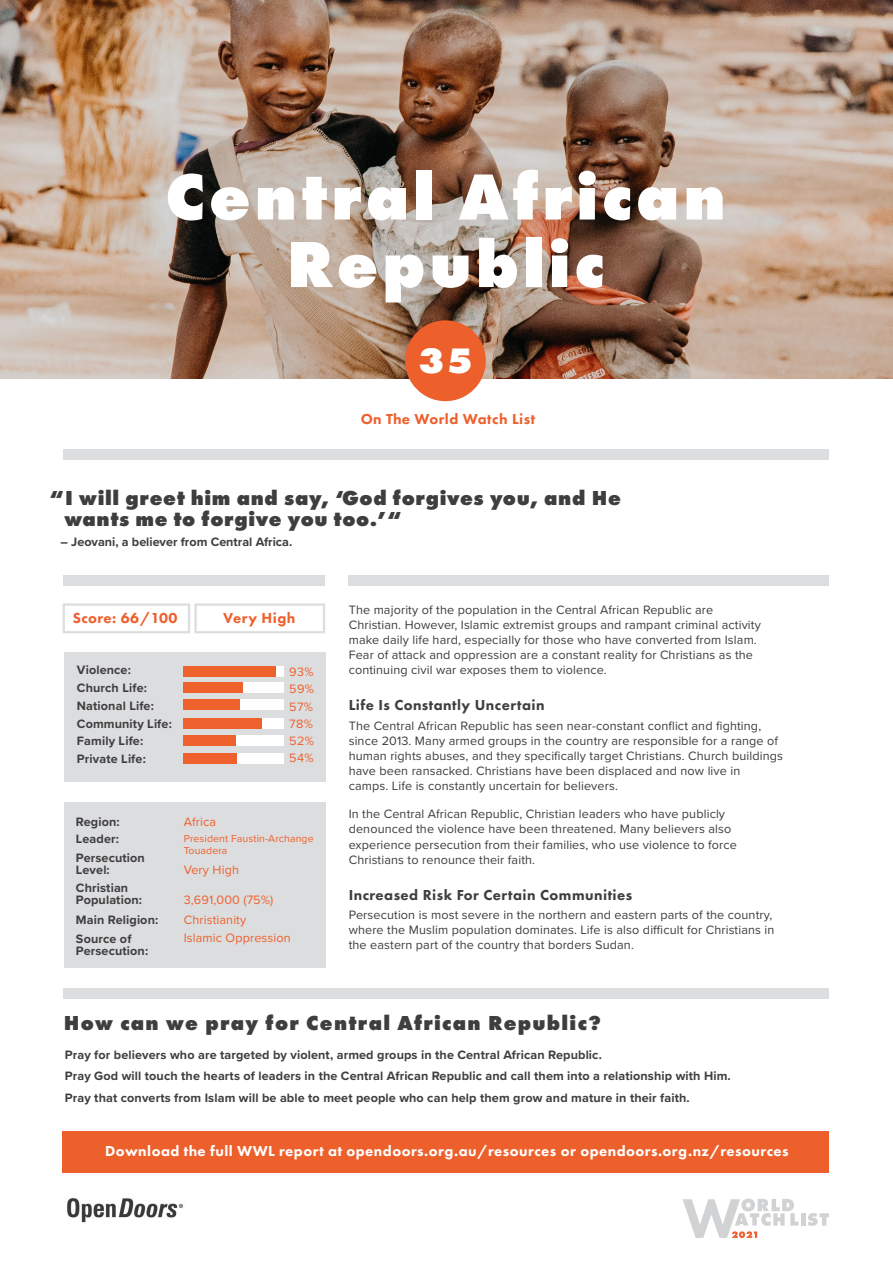
<style>
.page{position:relative;width:893px;height:1263px;background:#fff}
.page>*{position:absolute;margin:0;border:0;box-sizing:border-box;transform-origin:0 0}
.t1{font:800 67.5px "Futura PT";letter-spacing:.06em;color:#fff}
.t2{font:800 36.75px "Futura PT";color:#fff}
.t3{font:800 21px/21px "Futura PT";letter-spacing:.04em;color:#3e3e3f}
.t4{font:800 21px "Futura PT";letter-spacing:.06em;color:#3e3e3f}
.t5{font:800 15px "Futura PT";letter-spacing:.03em;color:#fff}
.t6{font:800 15px "Futura PT";letter-spacing:.03em;color:#3e3e3f}
.t7{font:800 15px "Futura PT";letter-spacing:.03em;color:#ee602b}
.t8{font:800 15px "Futura PT";letter-spacing:.03em;color:#ee602c}
.t9{font:12.6px/15.1px "Proxima Nova";letter-spacing:.01em;color:#3e3e3f}
.t10{font:700 12.6px/12px "Proxima Nova";letter-spacing:.01em;color:#3e3e3f}
.t11{font:12.6px "Proxima Nova";letter-spacing:.01em;color:#ee602c}
.t12{font:10.5px/12.6px "Proxima Nova";letter-spacing:.01em;color:#ee602c}
.s1{color:#eb5f32}
</style>
<div class="page">
<hr style="left:801px;top:1213px;width:4px;height:12px;background:#d1d2d4">
<svg style="left:808px;top:1213px;width:21px;height:13px"></svg>
<svg style="left:683px;top:1199px;width:115px;height:39px"></svg>
<img style="left:0;top:0;width:893px;height:378px">
<div style="left:64px;top:575px;width:261px;height:10px;background:#dcdddf"></div>
<div style="left:349px;top:575px;width:480px;height:10px;background:#dcdddf"></div>
<div style="left:64px;top:988px;width:765px;height:10px;background:#dcdddf"></div>
<div style="left:64px;top:449px;width:765px;height:11px;background:#dcdddf"></div>
<div style="left:64px;top:652px;width:261px;height:129px;background:#dcdddf"></div>
<div style="left:63px;top:603px;width:127px;height:30px;border:2px solid #dcdddf"></div>
<div style="left:194px;top:603px;width:131px;height:30px;border:2px solid #dcdddf"></div>
<svg style="left:184px;top:666px;width:100px;height:10px"></svg>
<svg style="left:184px;top:682px;width:100px;height:10px"></svg>
<svg style="left:184px;top:700px;width:100px;height:10px"></svg>
<svg style="left:184px;top:718px;width:100px;height:10px"></svg>
<svg style="left:184px;top:735px;width:100px;height:10px"></svg>
<svg style="left:184px;top:753px;width:100px;height:10px"></svg>
<div style="left:62px;top:1131px;width:767px;height:41px;background:#ee602b"></div>
<div style="left:405px;top:320px;width:81px;height:81px;background:#ee602b;border-radius:50%"></div>
<img style="left:67px;top:1198px;width:117px;height:25px">
<div style="left:64px;top:802px;width:262px;height:165px;background:#dcdddf"></div>
<p class="t1" style="left:165px;top:154px;width:562px">Central African</p>
<p class="t1" style="left:287px;top:221px;width:319px">Republic</p>
<p class="t2" style="left:418px;top:337px;width:56px">35</p>
<p class="t8" style="left:361px;top:410px;width:176px">On The World Watch List</p>
<p class="t3" style="left:65px;top:487px;width:558px;text-indent:-15px">“I will greet him and say, ‘God forgives you, and He wants me to forgive you too.’“</p>
<p class="t10" style="left:61px;top:535px;width:233px">– Jeovani, a believer from Central Africa.</p>
<p class="t7" style="left:73px;top:609px;width:106px"><span class="s1">Sc</span>ore: 66/100</p>
<p class="t7" style="left:223px;top:609px;width:74px">Very High</p>
<p class="t10" style="left:77px;top:664px;width:55px">Violence:</p>
<p class="t10" style="left:77px;top:682px;width:72px">Church Life:</p>
<p class="t10" style="left:77px;top:699px;width:78px">National Life:</p>
<p class="t10" style="left:77px;top:717px;width:96px">Community Life:</p>
<p class="t10" style="left:77px;top:735px;width:68px">Family Life:</p>
<p class="t10" style="left:77px;top:752px;width:70px">Private Life:</p>
<p class="t11" style="left:289px;top:662px;width:26px">93%</p>
<p class="t11" style="left:289px;top:680px;width:26px">59%</p>
<p class="t11" style="left:289px;top:697px;width:25px">57%</p>
<p class="t11" style="left:289px;top:714px;width:25px">78%</p>
<p class="t11" style="left:289px;top:731px;width:26px">52%</p>
<p class="t11" style="left:289px;top:749px;width:26px">54%</p>
<p class="t10" style="left:76px;top:815px;width:45px">Region:</p>
<p class="t11" style="left:184px;top:812px;width:34px">Africa</p>
<p class="t12" style="left:184px;top:831px;width:131px">President Faustin-Archange<br>Touadera</p>
<p class="t11" style="left:184px;top:860px;width:57px">Very High</p>
<p class="t11" style="left:184px;top:890px;width:91px">3,691,000 (75%)</p>
<p class="t11" style="left:184px;top:911px;width:64px">Christianity</p>
<p class="t11" style="left:184px;top:928px;width:109px">Islamic Oppression</p>
<p class="t10" style="left:76px;top:833px;width:45px">Leader:</p>
<p class="t10" style="left:76px;top:851px;width:70px">Persecution<br>Level:</p>
<p class="t10" style="left:76px;top:881px;width:67px">Christian<br>Population:</p>
<p class="t10" style="left:76px;top:914px;width:84px">Main Religion:</p>
<p class="t10" style="left:76px;top:932px;width:57px">Source of</p>
<p class="t10" style="left:76px;top:945px;width:74px">Persecution:</p>
<p class="t9" style="left:349px;top:602px;width:414px">The majority of the population in the Central African Republic are Christian. However, Islamic extremist groups and rampant criminal activity make daily life hard, especially for those who have converted from Islam.<br>Fear of attack and oppression are a constant reality for Christians as the continuing civil war exposes them to violence.</p>
<p class="t6" style="left:349px;top:696px;width:197px">Life Is Constantly Uncertain</p>
<p class="t9" style="left:349px;top:718px;width:436px">The Central African Republic has seen near-constant conflict and fighting, since 2013. Many armed groups in the country are responsible for a range of human rights abuses, and they specifically target Christians. Church buildings have been ransacked. Christians have been displaced and now live in camps. Life is constantly uncertain for believers.</p>
<p class="t9" style="left:349px;top:806px;width:390px">In the Central African Republic, Christian leaders who have publicly denounced the violence have been threatened. Many believers also experience persecution from their families, who use violence to force Christians to renounce their faith.</p>
<p class="t6" style="left:349px;top:885px;width:285px">Increased Risk For Certain Communities</p>
<p class="t9" style="left:349px;top:907px;width:427px">Persecution is most severe in the northern and eastern parts of the country, where the Muslim population dominates. Life is also difficult for Christians in the eastern part of the country that borders Sudan.</p>
<p class="t4" style="left:64px;top:1010px;width:539px">How can we pray for Central African Republic?</p>
<p class="t10" style="left:65px;top:1048px;width:539px">Pray for believers who are targeted by violent, armed groups in the Central African Republic.</p>
<p class="t10" style="left:65px;top:1069px;width:667px">Pray God will touch the hearts of leaders in the Central African Republic and call them into a relationship with Him.</p>
<p class="t10" style="left:65px;top:1091px;width:627px">Pray that converts from Islam will be able to meet people who can help them grow and mature in their faith.</p>
<p class="t5" style="left:105px;top:1142px;width:685px">Download the full WWL report at opendoors.org.au/resources or opendoors.org.nz/resources</p>
</div>
